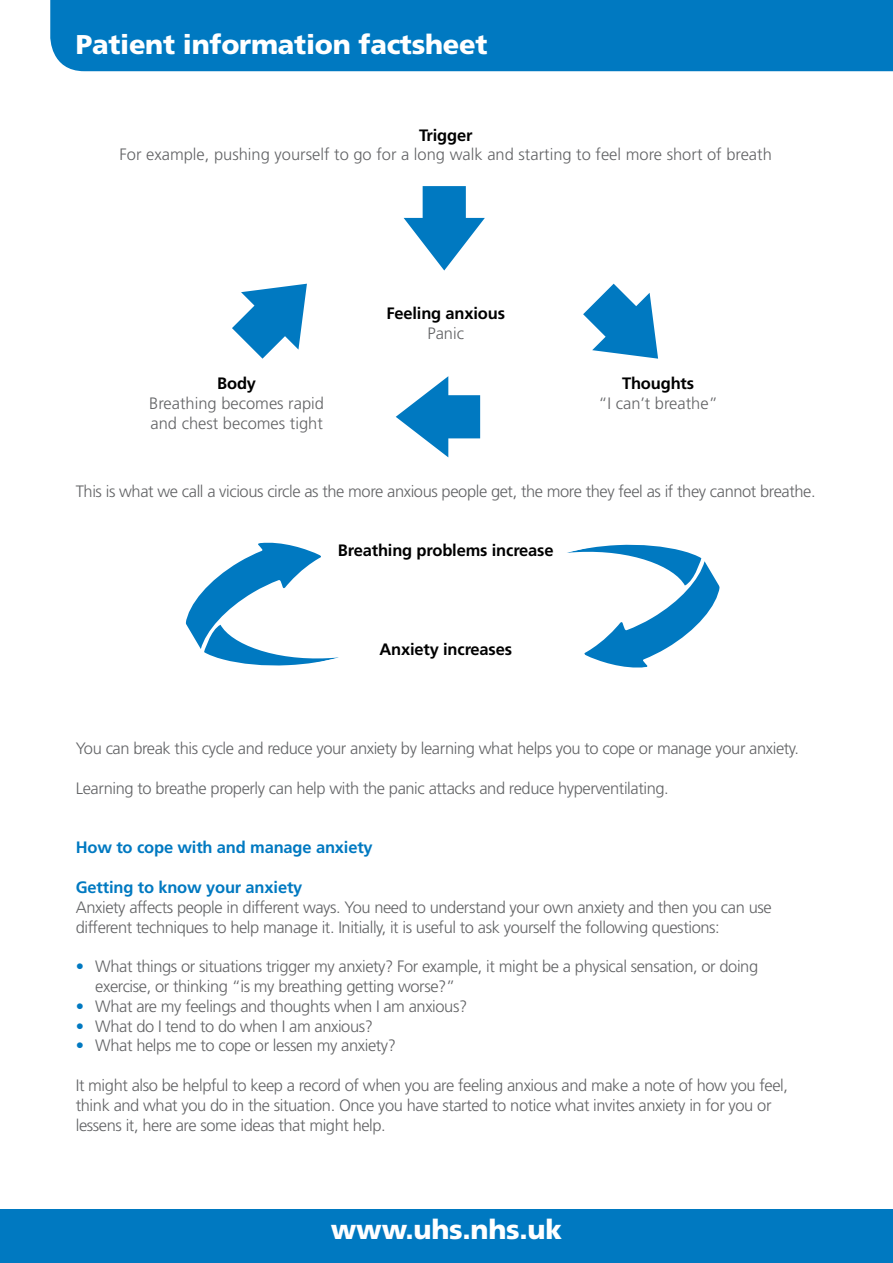
<style>
.page{position:relative;width:893px;height:1263px;background:#fff}
.page>*{position:absolute;margin:0;border:0;box-sizing:border-box;transform-origin:0 0}
.t1{font:900 27.15px "Frutiger";letter-spacing:-.01em;color:#fff}
.t2{font:300 16.5px/19.8px "Frutiger";letter-spacing:-.025em;color:#636466}
.t3{font:300 16.5px/19.8px "Frutiger";color:#636466}
.t4{font:700 16.5px "Frutiger";letter-spacing:-.01em;color:#000}
.t5{font:700 16.5px "Frutiger";letter-spacing:-.01em;color:#0079c1}
.s1{color:#0079c1}
</style>
<div class="page">
<div style="left:50px;top:0;width:843px;height:71px;background:#0079c1"></div>
<div style="left:0;top:1209px;width:893px;height:54px;background:#0079c1"></div>
<svg style="left:404px;top:186px;width:81px;height:84px"></svg>
<svg style="left:396px;top:376px;width:84px;height:81px"></svg>
<svg style="left:583px;top:284px;width:75px;height:75px"></svg>
<svg style="left:232px;top:284px;width:75px;height:75px"></svg>
<svg style="left:186px;top:542px;width:153px;height:124px"></svg>
<svg style="left:567px;top:544px;width:153px;height:124px"></svg>
<h1 class="t1" style="left:76px;top:28px;width:413px">Patient information factsheet</h1>
<p class="t4" style="left:419px;top:125px;width:55px">Trigger</p>
<p class="t3" style="left:120px;top:145px;width:654px">For example, pushing yourself to go for a long walk and starting to feel more short of breath</p>
<p class="t4" style="left:217px;top:374px;width:40px">Body</p>
<p class="t3" style="left:149px;top:393px;width:176px">Breathing becomes rapid and chest becomes tight</p>
<p class="t4" style="left:386px;top:303px;width:120px">Feeling anxious</p>
<p class="t2" style="left:427px;top:323px;width:38px">Panic</p>
<p class="t4" style="left:622px;top:374px;width:74px">Thoughts</p>
<p class="t3" style="left:598px;top:393px;width:121px">“I can’t breathe”</p>
<p class="t2" style="left:76px;top:481px;width:741px">This is what we call a vicious circle as the more anxious people get, the more they feel as if they cannot breathe.</p>
<p class="t4" style="left:338px;top:541px;width:217px">Breathing problems increase</p>
<p class="t4" style="left:379px;top:640px;width:134px">Anxiety increases</p>
<p class="t2" style="left:76px;top:739px;width:725px">You can break this cycle and reduce your anxiety by learning what helps you to cope or manage your anxiety.</p>
<p class="t2" style="left:76px;top:778px;width:594px">Learning to breathe properly can help with the panic attacks and reduce hyperventilating.</p>
<p class="t5" style="left:76px;top:838px;width:298px">How to cope with and manage anxiety</p>
<p class="t5" style="left:76px;top:877px;width:228px">Getting to know your anxiety</p>
<p class="t2" style="left:76px;top:897px;width:697px">Anxiety affects people in different ways. You need to understand your own anxiety and then you can use different techniques to help manage it. Initially, it is useful to ask yourself the following questions:</p>
<p class="t2" style="left:95px;top:956px;width:664px;text-indent:-20px"><span class="s1">•</span> What things or situations trigger my anxiety? For example, it might be a physical sensation, or doing exercise, or thinking “is my breathing getting worse?”</p>
<p class="t2" style="left:76px;top:996px;width:393px"><span class="s1">•</span> What are my feelings and thoughts when I am anxious?</p>
<p class="t2" style="left:76px;top:1016px;width:299px"><span class="s1">•</span> What do I tend to do when I am anxious?</p>
<p class="t2" style="left:76px;top:1036px;width:322px"><span class="s1">•</span> What helps me to cope or lessen my anxiety?</p>
<p class="t2" style="left:76px;top:1075px;width:714px">It might also be helpful to keep a record of when you are feeling anxious and make a note of how you feel, think and what you do in the situation. Once you have started to notice what invites anxiety in for you or lessens it, here are some ideas that might help.</p>
<h1 class="t1" style="left:331px;top:1213px;width:233px">www.uhs.nhs.uk</h1>
</div>
